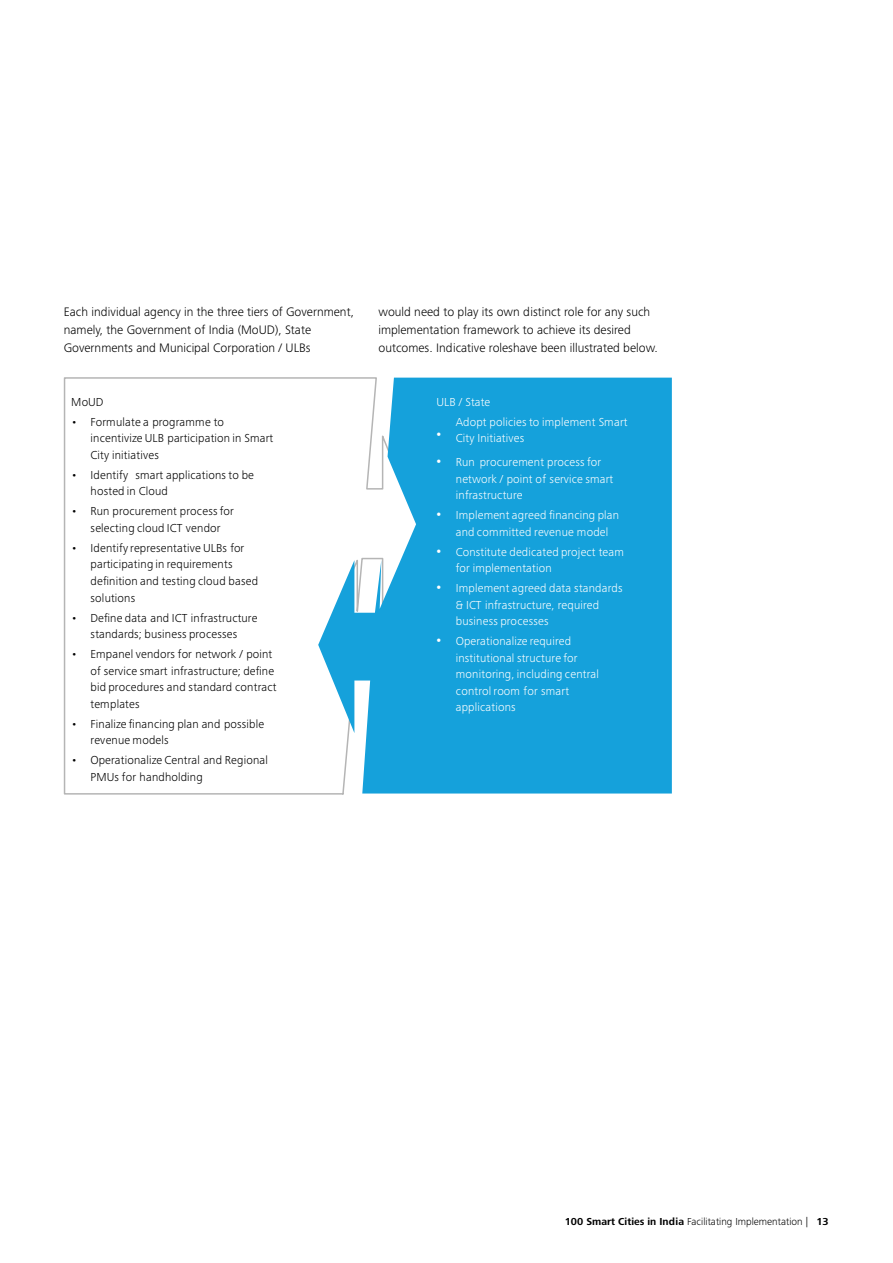
<style>
.page{position:relative;width:893px;height:1263px;background:#fff}
.page>*{position:absolute;margin:0;border:0;box-sizing:border-box;transform-origin:0 0}
.t1{font:13.5px "Arial";color:#fff}
.t2{font:300 12.75px/18px "Frutiger Next Pro";color:#000}
.t3{font:300 12px/16.6px "Frutiger Next Pro";letter-spacing:.015em;color:#000}
.t4{font:300 12px/16.6px "Frutiger Next Pro";letter-spacing:.015em;color:#fff}
.t5{font:300 10.5px "Frutiger Next Pro";color:#000}
.s1{font-family:"Arial";font-weight:400;font-size:13.5px}
.s2{font-weight:700}
</style>
<div class="page">
<svg style="left:64px;top:377px;width:357px;height:418px"></svg>
<svg style="left:318px;top:378px;width:354px;height:415px;fill:#15a1db"></svg>
<p class="t2" style="left:64px;top:302px;width:292px">Each individual agency in the three tiers of Government, namely, the Government of India (MoUD), State<br>Governments and Municipal Corporation / ULBs</p>
<p class="t2" style="left:378px;top:302px;width:281px">would need to play its own distinct role for any such implementation framework to achieve its desired outcomes. Indicative roleshave been illustrated below.</p>
<p class="t3" style="left:71px;top:394px;width:34px">MoUD</p>
<p class="t3" style="left:91px;top:414px;width:184px;text-indent:-19px">• Formulate a programme to incentivize ULB participation in Smart<br>City initiatives</p>
<p class="t3" style="left:91px;top:467px;width:165px;line-height:16.2px;text-indent:-19px">• Identify smart applications to be hosted in Cloud</p>
<p class="t3" style="left:71px;top:503px;width:164px;text-align:center">• Run procurement process for selecting cloud ICT vendor</p>
<p class="t3" style="left:91px;top:540px;width:169px;text-indent:-19px">• Identify representative ULBs for participating in requirements definition and testing cloud based solutions</p>
<p class="t3" style="left:71px;top:610px;width:188px;line-height:16.2px;text-align:center">• Define data and ICT infrastructure standards; business processes</p>
<p class="t3" style="left:91px;top:646px;width:188px;text-indent:-19px">• Empanel vendors for network / point of service smart infrastructure; define bid procedures and standard contract templates</p>
<p class="t3" style="left:91px;top:716px;width:175px;line-height:16.2px;text-indent:-19px">• Finalize financing plan and possible revenue models</p>
<p class="t3" style="left:91px;top:752px;width:179px;text-indent:-19px">• Operationalize Central and Regional<br>PMUs for handholding</p>
<p class="t4" style="left:436px;top:394px;width:55px">ULB / State</p>
<p class="t1" style="left:436px;top:425px;width:6px">•</p>
<p class="t4" style="left:456px;top:414px;width:173px;line-height:16.2px">Adopt policies to implement Smart<br>City Initiatives</p>
<p class="t4" style="left:456px;top:454px;width:159px;text-indent:-19px"><span class="s1">•</span> Run procurement process for network / point of service smart infrastructure</p>
<p class="t4" style="left:456px;top:506px;width:165px;text-indent:-19px"><span class="s1">•</span> Implement agreed financing plan and committed revenue model</p>
<p class="t4" style="left:456px;top:543px;width:170px;line-height:16.2px;text-indent:-19px"><span class="s1">•</span> Constitute dedicated project team for implementation</p>
<p class="t4" style="left:456px;top:579px;width:168px;text-indent:-19px"><span class="s1">•</span> Implement agreed data standards &amp; ICT infrastructure, required business processes</p>
<p class="t4" style="left:456px;top:632px;width:145px;text-indent:-19px"><span class="s1">•</span> Operationalize required institutional structure for monitoring, including central control room for smart applications</p>
<p class="t5" style="left:565px;top:1215px;width:265px"><span class="s2">100 Smart Cities in India</span> Facilitating Implementation | <span class="s2">13</span></p>
</div>
